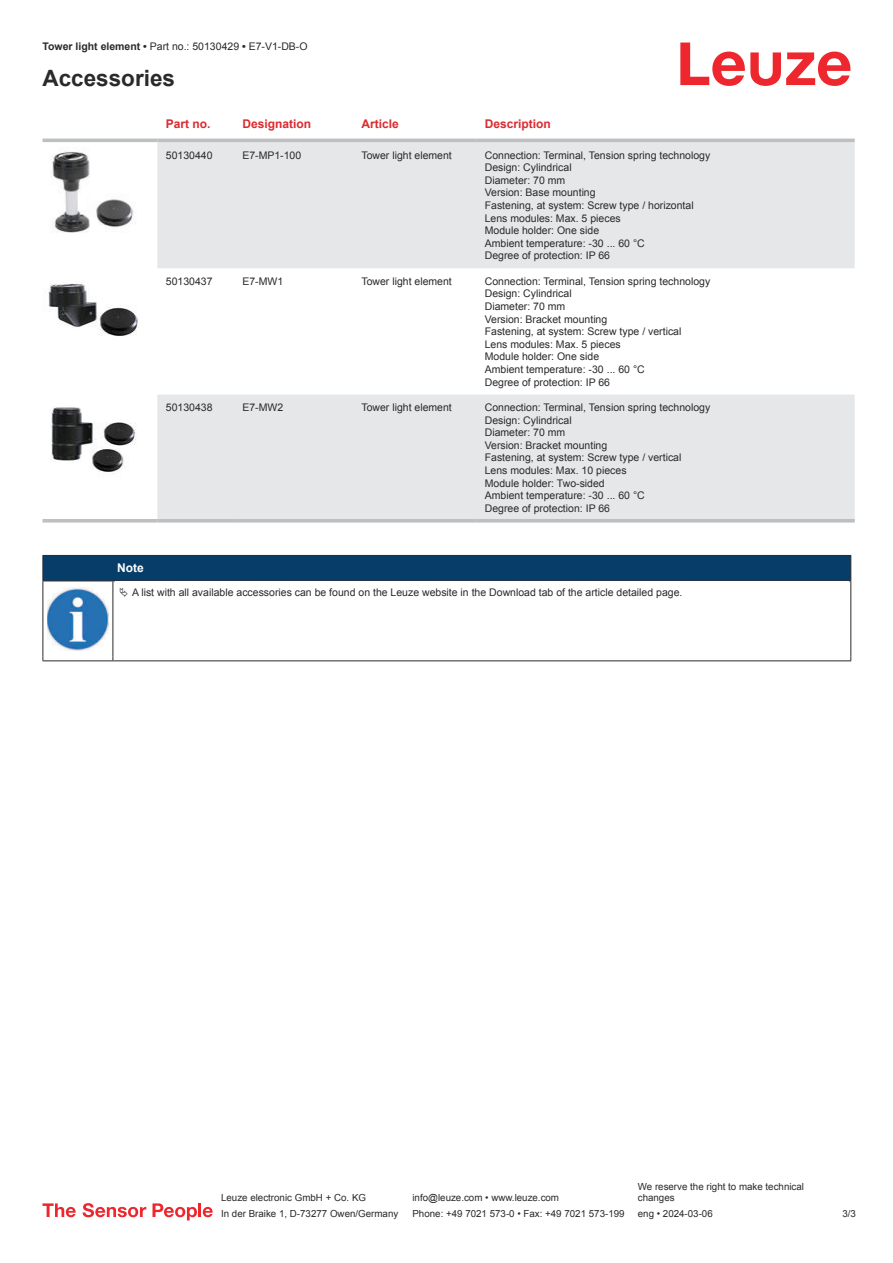
<style>
.page{position:relative;width:893px;height:1263px;background:#fff}
.page>*{position:absolute;margin:0;border:0;box-sizing:border-box;transform-origin:0 0}
.t1{font:700 22.5px "Arial";color:#2b292a}
.t2{font:700 12px "Arial";color:#db2a30}
.t3{font:700 12px "Arial";color:#fff}
.t4{font:10.5px/12.6px "Arial";color:#2b292a}
.t5{font:9.75px/11.7px "Arial";color:#2b292a}
.s1{font-weight:700}
</style>
<div class="page">
<svg style="left:680px;top:43px;width:170px;height:43px"></svg>
<svg style="left:43px;top:138px;width:812px;height:385px"></svg>
<svg style="left:157px;top:142px;width:698px;height:377px;fill:#e6e7e9"></svg>
<hr style="left:43px;top:139px;width:114px;height:3px;background:#bdbfc1">
<hr style="left:157px;top:139px;width:77px;height:3px;background:#bdbfc1">
<hr style="left:234px;top:139px;width:119px;height:3px;background:#bdbfc1">
<hr style="left:353px;top:139px;width:123px;height:3px;background:#bdbfc1">
<hr style="left:476px;top:139px;width:379px;height:3px;background:#bdbfc1">
<hr style="left:43px;top:519px;width:114px;height:3px;background:#bdbfc1">
<hr style="left:157px;top:519px;width:77px;height:3px;background:#bdbfc1">
<hr style="left:234px;top:519px;width:119px;height:3px;background:#bdbfc1">
<hr style="left:353px;top:519px;width:123px;height:3px;background:#bdbfc1">
<hr style="left:476px;top:519px;width:379px;height:3px;background:#bdbfc1">
<img style="left:43px;top:146px;width:97px;height:93px">
<img style="left:43px;top:273px;width:97px;height:65px">
<img style="left:43px;top:399px;width:97px;height:78px">
<hr style="left:43px;top:581px;width:70px;height:1px;background:#2b292a">
<svg style="left:43px;top:555px;width:808px;height:26px;background:#083c65"></svg>
<hr style="left:113px;top:581px;width:738px;height:1px;background:#2b292a">
<hr style="left:43px;top:581px;width:1px;height:75px;background:#2b292a">
<hr style="left:113px;top:581px;width:1px;height:75px;background:#2b292a">
<hr style="left:850px;top:581px;width:1px;height:75px;background:#2b292a">
<hr style="left:43px;top:660px;width:70px;height:1px;background:#2b292a">
<hr style="left:113px;top:660px;width:738px;height:1px;background:#2b292a">
<img style="left:47px;top:587px;width:61px;height:63px">
<svg style="left:43px;top:1203px;width:33px;height:14px"></svg>
<svg style="left:83px;top:1203px;width:63px;height:14px"></svg>
<svg style="left:153px;top:1203px;width:44px;height:17px"></svg>
<hr style="left:198px;top:1203px;width:3px;height:14px;background:#ed272d">
<svg style="left:203px;top:1207px;width:10px;height:10px"></svg>
<p class="t4" style="left:43px;top:41px;width:267px"><span class="s1">Tower light element •</span> Part no.: 50130429 <span class="s1">•</span> E7-V1-DB-O</p>
<h1 class="t1" style="left:43px;top:69px;width:134px">Accessories</h1>
<p class="t2" style="left:166px;top:119px;width:46px">Part no.</p>
<p class="t2" style="left:242px;top:119px;width:70px">Designation</p>
<p class="t2" style="left:361px;top:119px;width:39px">Article</p>
<p class="t2" style="left:485px;top:119px;width:68px">Description</p>
<p class="t4" style="left:166px;top:150px;width:48px">50130440</p>
<p class="t4" style="left:242px;top:150px;width:60px">E7-MP1-100</p>
<p class="t4" style="left:361px;top:150px;width:92px">Tower light element</p>
<p class="t4" style="left:485px;top:150px;width:227px">Connection: Terminal, Tension spring technology<br>Design: Cylindrical<br>Diameter: 70 mm<br>Version: Base mounting<br>Fastening, at system: Screw type / horizontal<br>Lens modules: Max. 5 pieces<br>Module holder: One side<br>Ambient temperature: -30 ... 60 °C<br>Degree of protection: IP 66</p>
<p class="t4" style="left:166px;top:276px;width:48px">50130437</p>
<p class="t4" style="left:242px;top:276px;width:42px">E7-MW1</p>
<p class="t4" style="left:361px;top:276px;width:92px">Tower light element</p>
<p class="t4" style="left:485px;top:276px;width:227px">Connection: Terminal, Tension spring technology<br>Design: Cylindrical<br>Diameter: 70 mm<br>Version: Bracket mounting<br>Fastening, at system: Screw type / vertical<br>Lens modules: Max. 5 pieces<br>Module holder: One side<br>Ambient temperature: -30 ... 60 °C<br>Degree of protection: IP 66</p>
<p class="t4" style="left:166px;top:402px;width:48px">50130438</p>
<p class="t4" style="left:242px;top:402px;width:42px">E7-MW2</p>
<p class="t4" style="left:361px;top:402px;width:92px">Tower light element</p>
<p class="t4" style="left:485px;top:402px;width:227px">Connection: Terminal, Tension spring technology<br>Design: Cylindrical<br>Diameter: 70 mm<br>Version: Bracket mounting<br>Fastening, at system: Screw type / vertical<br>Lens modules: Max. 10 pieces<br>Module holder: Two-sided<br>Ambient temperature: -30 ... 60 °C<br>Degree of protection: IP 66</p>
<p class="t3" style="left:117px;top:563px;width:28px">Note</p>
<p class="t4" style="left:132px;top:587px;width:552px">A list with all available accessories can be found on the Leuze website in the Download tab of the article detailed page.</p>
<p class="t5" style="left:221px;top:1193px;width:146px">Leuze electronic GmbH + Co. KG</p>
<p class="t5" style="left:412px;top:1193px;width:148px">info@leuze.com • www.leuze.com</p>
<p class="t5" style="left:638px;top:1181px;width:168px">We reserve the right to make technical changes</p>
<p class="t5" style="left:221px;top:1209px;width:179px">In der Braike 1, D-73277 Owen/Germany</p>
<p class="t5" style="left:412px;top:1209px;width:214px">Phone: +49 7021 573-0 • Fax: +49 7021 573-199</p>
<p class="t5" style="left:638px;top:1209px;width:76px">eng • 2024-03-06</p>
<p class="t5" style="left:842px;top:1209px;width:15px">3 /3</p>
</div>
